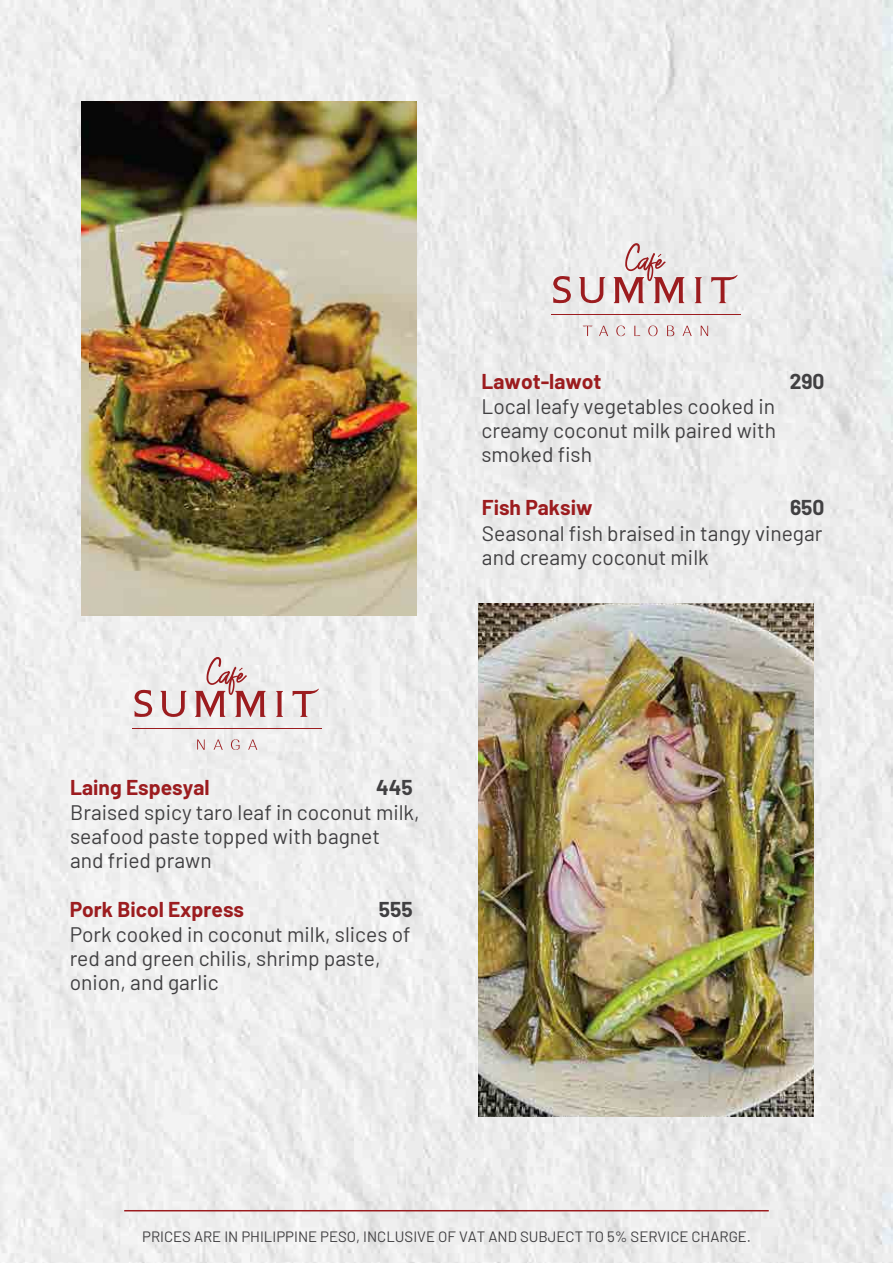
<style>
.page{position:relative;width:893px;height:1263px;background:#fff}
.page>*{position:absolute;margin:0;border:0;box-sizing:border-box;transform-origin:0 0}
.t1{font:21px/24px "Barlow";color:#414042}
.t2{font:700 21px "Barlow";color:#9c1c1f}
.t3{font:700 21px "Barlow";color:#414042}
.t4{font:15px "Barlow";color:#414042}
</style>
<div class="page">
<img style="left:0;top:0;width:893px;height:1263px">
<hr style="left:124px;top:1210px;width:645px;height:1px;background:#9c1c1f">
<svg style="left:197px;top:739px;width:8px;height:11px"></svg>
<svg style="left:214px;top:739px;width:9px;height:11px"></svg>
<svg style="left:231px;top:739px;width:9px;height:11px"></svg>
<svg style="left:248px;top:739px;width:9px;height:11px"></svg>
<svg style="left:134px;top:689px;width:18px;height:28px"></svg>
<svg style="left:161px;top:691px;width:25px;height:27px"></svg>
<svg style="left:276px;top:691px;width:7px;height:26px"></svg>
<svg style="left:293px;top:689px;width:26px;height:28px"></svg>
<svg style="left:195px;top:657px;width:71px;height:60px"></svg>
<hr style="left:132px;top:728px;width:190px;height:1px;background:#9c1c1f">
<img style="left:81px;top:102px;width:335px;height:513px">
<img style="left:478px;top:603px;width:335px;height:513px">
<svg style="left:583px;top:326px;width:9px;height:10px"></svg>
<svg style="left:599px;top:326px;width:9px;height:10px"></svg>
<svg style="left:616px;top:325px;width:9px;height:11px"></svg>
<svg style="left:634px;top:326px;width:6px;height:10px"></svg>
<svg style="left:648px;top:325px;width:10px;height:11px"></svg>
<svg style="left:667px;top:325px;width:7px;height:11px"></svg>
<svg style="left:683px;top:326px;width:9px;height:10px"></svg>
<svg style="left:701px;top:326px;width:7px;height:10px"></svg>
<svg style="left:553px;top:275px;width:18px;height:29px"></svg>
<svg style="left:579px;top:277px;width:26px;height:27px"></svg>
<svg style="left:695px;top:277px;width:7px;height:26px"></svg>
<svg style="left:711px;top:275px;width:27px;height:28px"></svg>
<svg style="left:614px;top:243px;width:70px;height:60px;background:#d6b5b6"></svg>
<hr style="left:551px;top:314px;width:189px;height:1px;background:#9c1c1f">
<p class="t2" style="left:481px;top:366px;width:122px">Lawot-lawot</p>
<p class="t3" style="left:790px;top:366px;width:36px">290</p>
<p class="t1" style="left:481px;top:393px;width:296px;text-align:justify">Local leafy vegetables cooked in creamy coconut milk paired with smoked fish</p>
<p class="t2" style="left:482px;top:492px;width:112px">Fish Paksiw</p>
<p class="t1" style="left:482px;top:520px;width:342px">Seasonal fish braised in tangy vinegar and creamy coconut milk</p>
<p class="t3" style="left:790px;top:492px;width:36px">650</p>
<p class="t2" style="left:70px;top:772px;width:141px">Laing Espesyal</p>
<p class="t1" style="left:70px;top:799px;width:351px">Braised spicy taro leaf in coconut milk, seafood paste topped with bagnet<br>and fried prawn</p>
<p class="t3" style="left:376px;top:772px;width:38px">445</p>
<p class="t2" style="left:70px;top:893px;width:176px">Pork Bicol Express</p>
<p class="t3" style="left:379px;top:893px;width:35px">555</p>
<p class="t1" style="left:70px;top:921px;width:342px">Pork cooked in coconut milk, slices of red and green chilis, shrimp paste, onion, and garlic</p>
<p class="t4" style="left:142px;top:1226px;width:610px">PRICES ARE IN PHILIPPINE PESO, INCLUSIVE OF VAT AND SUBJECT TO 5% SERVICE CHARGE.</p>
</div>
